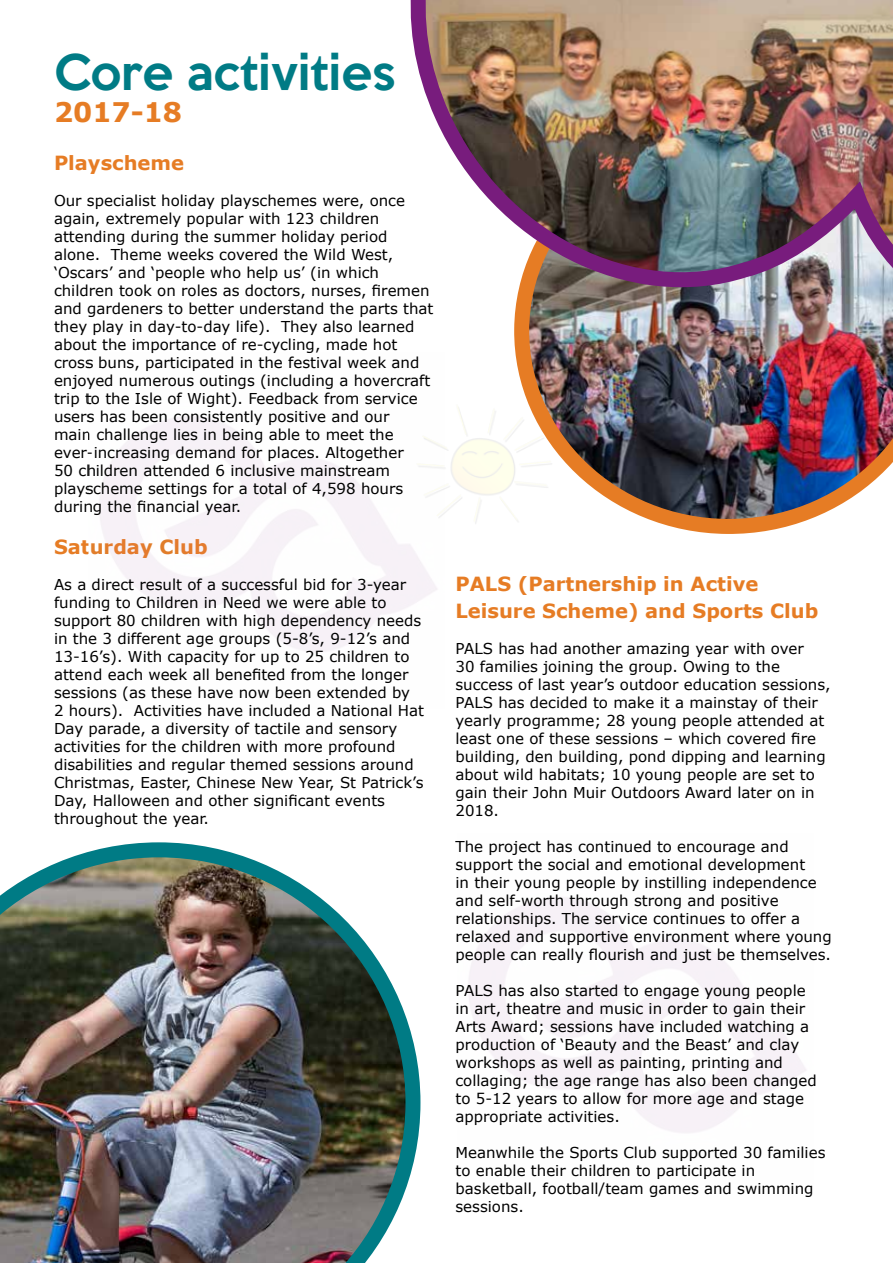
<style>
.page{position:relative;width:893px;height:1263px;background:#fff}
.page>*{position:absolute;margin:0;border:0;box-sizing:border-box;transform-origin:0 0}
.t1{font:500 45px "Keep Calm";color:#007b85}
.t2{font:700 27px "Verdana";color:#e67c24}
.t3{font:700 19.5px/27px "Verdana";color:#e67c24}
.t4{font:15px/18px "Verdana";color:#000}
</style>
<div class="page">
<img style="left:0;top:842px;width:420px;height:421px">
<img style="left:514px;top:340px;width:379px;height:194px">
<img style="left:410px;top:0;width:483px;height:340px">
<img style="left:411px;top:400px;width:153px;height:153px">
<h1 class="t1" style="left:54px;top:33px;width:343px">Core activities</h1>
<h2 class="t2" style="left:54px;top:93px;width:130px">2017-18</h2>
<h3 class="t3" style="left:54px;top:149px;width:132px">Playscheme</h3>
<p class="t4" style="left:54px;top:191px;width:381px">Our specialist holiday playschemes were, once again, extremely popular with 123 children attending during the summer holiday period alone. Theme weeks covered the Wild West, ‘Oscars’ and ‘people who help us’ (in which children took on roles as doctors, nurses, firemen and gardeners to better understand the parts that they play in day-to-day life). They also learned about the importance of re-cycling, made hot cross buns, participated in the festival week and enjoyed numerous outings (including a hovercraft trip to the Isle of Wight). Feedback from service users has been consistently positive and our<br>main challenge lies in being able to meet the ever-increasing demand for places. Altogether<br>50 children attended 6 inclusive mainstream playscheme settings for a total of 4,598 hours during the financial year.</p>
<h3 class="t3" style="left:54px;top:533px;width:155px">Saturday Club</h3>
<p class="t4" style="left:54px;top:575px;width:372px">As a direct result of a successful bid for 3-year funding to Children in Need we were able to support 80 children with high dependency needs in the 3 different age groups (5-8’s, 9-12’s and 13-16’s). With capacity for up to 25 children to attend each week all benefited from the longer sessions (as these have now been extended by<br>2 hours). Activities have included a National Hat Day parade, a diversity of tactile and sensory activities for the children with more profound disabilities and regular themed sessions around Christmas, Easter, Chinese New Year, St Patrick’s Day, Halloween and other significant events throughout the year.</p>
<h3 class="t3" style="left:455px;top:570px;width:364px">PALS (Partnership in Active<br>Leisure Scheme) and Sports Club</h3>
<p class="t4" style="left:455px;top:640px;width:377px">PALS has had another amazing year with over<br>30 families joining the group. Owing to the success of last year’s outdoor education sessions, PALS has decided to make it a mainstay of their yearly programme; 28 young people attended at least one of these sessions – which covered fire building, den building, pond dipping and learning about wild habitats; 10 young people are set to gain their John Muir Outdoors Award later on in 2018.</p>
<p class="t4" style="left:455px;top:838px;width:378px">The project has continued to encourage and support the social and emotional development<br>in their young people by instilling independence and self-worth through strong and positive relationships. The service continues to offer a relaxed and supportive environment where young people can really flourish and just be themselves.</p>
<p class="t4" style="left:455px;top:982px;width:363px">PALS has also started to engage young people in art, theatre and music in order to gain their Arts Award; sessions have included watching a production of ‘Beauty and the Beast’ and clay workshops as well as painting, printing and collaging; the age range has also been changed to 5-12 years to allow for more age and stage appropriate activities.</p>
<p class="t4" style="left:455px;top:1144px;width:371px">Meanwhile the Sports Club supported 30 families to enable their children to participate in basketball, football/team games and swimming sessions.</p>
</div>
